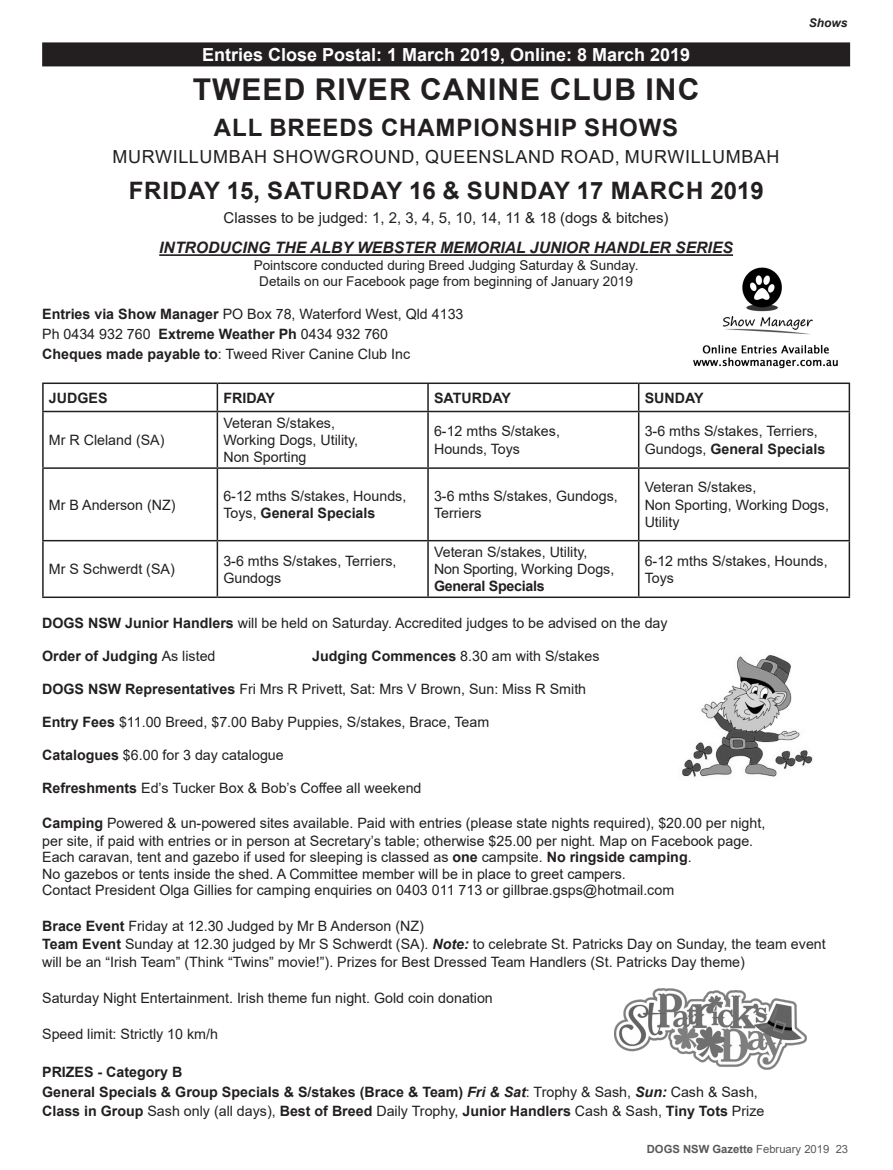
<style>
.page{position:relative;width:893px;height:1170px;background:#fff}
.page>*{position:absolute;margin:0;border:0;box-sizing:border-box;transform-origin:0 0}
._1_Club_Name{font:700 30px "Arial";letter-spacing:.035em;color:#231f20}
._1_Date{font:700 24px "Arial";letter-spacing:.035em;color:#231f20}
._1_Event{font:700 24px "Arial";letter-spacing:.035em;color:#231f20}
._1_Venue{font:18px "Arial";letter-spacing:.035em;color:#231f20}
._1_Entries_Close{font:700 18px "Arial";color:#fff}
._1_Text_copy{font:italic 700 15.75px "Arial";color:#231f20}
._1_Classes{font:15px "Arial";color:#231f20}
._1_Text_copy-2{font:14.25px "Arial";color:#231f20}
._1_Text{font:14.25px/17.1px "Arial";color:#231f20}
._1_Text_copy-3{font:700 14.25px "Arial";color:#231f20}
._1_Text-2{font:700 14.25px "Arial";color:#231f20}
._1_Text-3{font:14.25px/17.1px "Arial";letter-spacing:-.02em;color:#231f20}
._1_Text_copy-4{font:13.5px "Arial";color:#231f20}
.t1{font:italic 700 12px "Arial";color:#231f20}
.t2{font:700 11.25px "Arial";color:#57585a}
.s1{font-weight:700}
.s2{font-weight:400}
.s3{font-weight:700;font-style:italic}
.s4{font-style:italic}
</style>
<div class="page">
<img style="left:693px;top:267px;width:145px;height:101px">
<div style="left:42px;top:42px;width:808px;height:24px;background:#231f20"></div>
<hr style="left:159px;top:254px;width:574px;height:2px;background:#231f20">
<hr style="left:42px;top:382px;width:175px;height:2px;background:#231f20">
<hr style="left:42px;top:384px;width:2px;height:27px;background:#231f20">
<hr style="left:217px;top:382px;width:211px;height:2px;background:#231f20">
<svg style="left:217px;top:384px;width:1px;height:27px"></svg>
<hr style="left:428px;top:382px;width:211px;height:2px;background:#231f20">
<hr style="left:427px;top:384px;width:2px;height:27px;background:#231f20">
<hr style="left:639px;top:382px;width:211px;height:2px;background:#231f20">
<svg style="left:638px;top:384px;width:1px;height:27px"></svg>
<svg style="left:849px;top:384px;width:1px;height:27px"></svg>
<hr style="left:42px;top:411px;width:175px;height:1px;background:#231f20">
<hr style="left:42px;top:412px;width:2px;height:55px;background:#231f20">
<hr style="left:217px;top:411px;width:211px;height:1px;background:#231f20">
<hr style="left:217px;top:412px;width:1px;height:55px;background:#231f20">
<hr style="left:428px;top:411px;width:211px;height:1px;background:#231f20">
<hr style="left:427px;top:412px;width:2px;height:55px;background:#231f20">
<hr style="left:639px;top:411px;width:211px;height:1px;background:#231f20">
<hr style="left:638px;top:412px;width:1px;height:55px;background:#231f20">
<hr style="left:849px;top:412px;width:1px;height:55px;background:#231f20">
<hr style="left:42px;top:467px;width:175px;height:2px;background:#231f20">
<hr style="left:42px;top:469px;width:2px;height:71px;background:#231f20">
<hr style="left:217px;top:467px;width:211px;height:2px;background:#231f20">
<hr style="left:217px;top:469px;width:1px;height:71px;background:#231f20">
<hr style="left:428px;top:467px;width:211px;height:2px;background:#231f20">
<hr style="left:427px;top:469px;width:2px;height:71px;background:#231f20">
<hr style="left:639px;top:467px;width:211px;height:2px;background:#231f20">
<hr style="left:638px;top:469px;width:1px;height:71px;background:#231f20">
<hr style="left:849px;top:469px;width:1px;height:71px;background:#231f20">
<hr style="left:42px;top:540px;width:175px;height:1px;background:#231f20">
<hr style="left:42px;top:541px;width:2px;height:55px;background:#231f20">
<hr style="left:217px;top:540px;width:211px;height:1px;background:#231f20">
<hr style="left:217px;top:541px;width:1px;height:55px;background:#231f20">
<hr style="left:428px;top:540px;width:211px;height:1px;background:#231f20">
<hr style="left:427px;top:541px;width:2px;height:55px;background:#231f20">
<hr style="left:639px;top:540px;width:211px;height:1px;background:#231f20">
<hr style="left:638px;top:541px;width:1px;height:55px;background:#231f20">
<hr style="left:849px;top:541px;width:1px;height:55px;background:#231f20">
<hr style="left:42px;top:596px;width:175px;height:2px;background:#231f20">
<hr style="left:217px;top:596px;width:211px;height:2px;background:#231f20">
<hr style="left:428px;top:596px;width:211px;height:2px;background:#231f20">
<hr style="left:639px;top:596px;width:211px;height:2px;background:#231f20">
<img style="left:682px;top:655px;width:131px;height:122px">
<img style="left:614px;top:988px;width:192px;height:81px">
<p class="t1" style="left:809px;top:15px;width:40px">Shows</p>
<p class="_1_Entries_Close" style="left:202px;top:42px;width:490px">Entries Close Postal: 1 March 2019, Online: 8 March 2019</p>
<p class="_1_Club_Name" style="left:193px;top:69px;width:508px">TWEED RIVER CANINE CLUB INC</p>
<p class="_1_Event" style="left:214px;top:111px;width:466px">ALL BREEDS CHAMPIONSHIP SHOWS</p>
<p class="_1_Venue" style="left:113px;top:145px;width:669px">MURWILLUMBAH SHOWGROUND, QUEENSLAND ROAD, MURWILLUMBAH</p>
<p class="_1_Date" style="left:129px;top:174px;width:637px">FRIDAY 15, SATURDAY 16 &amp; SUNDAY 17 MARCH 2019</p>
<p class="_1_Classes" style="left:224px;top:208px;width:446px">Classes to be judged: 1, 2, 3, 4, 5, 10, 14, 11 &amp; 18 (dogs &amp; bitches)</p>
<p class="_1_Text_copy" style="left:159px;top:237px;width:575px">INTRODUCING THE ALBY WEBSTER MEMORIAL JUNIOR HANDLER SERIES</p>
<p class="_1_Text_copy-4" style="left:254px;top:256px;width:386px">Pointscore conducted during Breed Judging Saturday &amp; Sunday.</p>
<p class="_1_Text_copy-4" style="left:259px;top:272px;width:375px">Details on our Facebook page from beginning of January 2019</p>
<p class="_1_Text_copy-2" style="left:42px;top:304px;width:423px"><span class="s1">Entries via Show Manager</span> PO Box 78, Waterford West, Qld 4133</p>
<p class="_1_Text_copy-2" style="left:42px;top:324px;width:347px">Ph 0434 932 760 <span class="s1">Extreme Weather Ph</span> 0434 932 760</p>
<p class="_1_Text_copy-2" style="left:42px;top:343px;width:369px"><span class="s1">Cheques made payable to</span>: Tweed River Canine Club Inc</p>
<p class="_1_Text-2" style="left:49px;top:387px;width:60px">JUDGES</p>
<p class="_1_Text-2" style="left:223px;top:387px;width:53px">FRIDAY</p>
<p class="_1_Text-2" style="left:434px;top:387px;width:78px">SATURDAY</p>
<p class="_1_Text-2" style="left:645px;top:387px;width:60px">SUNDAY</p>
<p class="_1_Text" style="left:49px;top:431px;width:117px">Mr R Cleland (SA)</p>
<p class="_1_Text" style="left:223px;top:414px;width:113px">Veteran S/stakes,</p>
<p class="_1_Text" style="left:223px;top:431px;width:136px">Working Dogs, Utility,</p>
<p class="_1_Text" style="left:223px;top:448px;width:85px">Non Sporting</p>
<p class="_1_Text" style="left:434px;top:423px;width:127px">6-12 mths S/stakes,</p>
<p class="_1_Text" style="left:434px;top:440px;width:88px">Hounds, Toys</p>
<p class="_1_Text" style="left:645px;top:423px;width:182px">3-6 mths S/stakes, Terriers,<br>Gundogs, <span class="s1">General Specials</span></p>
<p class="_1_Text" style="left:49px;top:496px;width:128px">Mr B Anderson (NZ)</p>
<p class="_1_Text" style="left:223px;top:487px;width:184px">6-12 mths S/stakes, Hounds,</p>
<p class="_1_Text-2" style="left:223px;top:503px;width:154px"><span class="s2">Toys,</span> General Specials</p>
<p class="_1_Text" style="left:434px;top:487px;width:185px">3-6 mths S/stakes, Gundogs,<br>Terriers</p>
<p class="_1_Text" style="left:645px;top:479px;width:113px">Veteran S/stakes,</p>
<p class="_1_Text" style="left:645px;top:496px;width:186px">Non Sporting, Working Dogs,<br>Utility</p>
<p class="_1_Text" style="left:434px;top:543px;width:155px">Veteran S/stakes, Utility,</p>
<p class="_1_Text-3" style="left:434px;top:560px;width:182px">Non Sporting, Working Dogs,<br><span class="s1">General Specials</span></p>
<p class="_1_Text" style="left:645px;top:552px;width:184px">6-12 mths S/stakes, Hounds,<br>Toys</p>
<p class="_1_Text_copy-2" style="left:42px;top:613px;width:627px"><span class="s1">DOGS NSW Junior Handlers</span> will be held on Saturday. Accredited judges to be advised on the day</p>
<p class="_1_Text_copy-3" style="left:42px;top:646px;width:175px">Order of Judging <span class="s2">As listed</span></p>
<p class="_1_Text_copy-2" style="left:312px;top:646px;width:289px"><span class="s1">Judging Commences</span> 8.30 am with S/stakes</p>
<p class="_1_Text_copy-2" style="left:42px;top:679px;width:546px"><span class="s1">DOGS NSW Representatives</span> Fri Mrs R Privett, Sat: Mrs V Brown, Sun: Miss R Smith</p>
<p class="_1_Text_copy-2" style="left:42px;top:712px;width:449px"><span class="s1">Entry Fees</span> $11.00 Breed, $7.00 Baby Puppies, S/stakes, Brace, Team</p>
<p class="_1_Text_copy-2" style="left:42px;top:745px;width:243px"><span class="s1">Catalogues</span> $6.00 for 3 day catalogue</p>
<p class="_1_Text_copy-2" style="left:42px;top:778px;width:381px"><span class="s1">Refreshments</span> Ed’s Tucker Box &amp; Bob’s Coffee all weekend</p>
<p class="_1_Text_copy-2" style="left:42px;top:812px;width:725px"><span class="s1">Camping</span> Powered &amp; un-powered sites available. Paid with entries (please state nights required), $20.00 per night,</p>
<p class="_1_Text_copy-2" style="left:42px;top:830px;width:713px">per site, if paid with entries or in person at Secretary’s table; otherwise $25.00 per night. Map on Facebook page.</p>
<p class="_1_Text_copy-2" style="left:42px;top:847px;width:651px">Each caravan, tent and gazebo if used for sleeping is classed as <span class="s1">one</span> campsite. <span class="s1">No ringside camping</span>.</p>
<p class="_1_Text_copy-2" style="left:42px;top:863px;width:585px">No gazebos or tents inside the shed. A Committee member will be in place to greet campers.</p>
<p class="_1_Text_copy-2" style="left:42px;top:880px;width:634px">Contact President Olga Gillies for camping enquiries on 0403 011 713 or gillbrae.gsps@hotmail.com</p>
<p class="_1_Text_copy-2" style="left:42px;top:916px;width:383px"><span class="s1">Brace Event</span> Friday at 12.30 Judged by Mr B Anderson (NZ)</p>
<p class="_1_Text_copy-2" style="left:42px;top:934px;width:785px"><span class="s1">Team Event</span> Sunday at 12.30 judged by Mr S Schwerdt (SA). <span class="s3">Note:</span> to celebrate St. Patricks Day on Sunday, the team event</p>
<p class="_1_Text_copy-2" style="left:42px;top:952px;width:704px">will be an “Irish Team” (Think “Twins” movie!”). Prizes for Best Dressed Team Handlers (St. Patricks Day theme)</p>
<p class="_1_Text_copy-2" style="left:42px;top:988px;width:452px">Saturday Night Entertainment. Irish theme fun night. Gold coin donation</p>
<p class="_1_Text_copy-2" style="left:42px;top:1024px;width:177px">Speed limit: Strictly 10 km/h</p>
<p class="_1_Text_copy-3" style="left:42px;top:1062px;width:142px">PRIZES - Category B</p>
<p class="_1_Text_copy-3" style="left:42px;top:1081px;width:717px">General Specials &amp; Group Specials &amp; S/stakes (Brace &amp; Team) <span class="s4">Fri &amp; Sat</span><span class="s2">: Trophy &amp; Sash,</span> <span class="s4">Sun:</span> <span class="s2">Cash &amp; Sash,</span></p>
<p class="_1_Text_copy-3" style="left:42px;top:1101px;width:724px">Class in Group <span class="s2">Sash only (all days),</span> Best of Breed <span class="s2">Daily Trophy,</span> Junior Handlers <span class="s2">Cash &amp; Sash,</span> Tiny Tots <span class="s2">Prize</span></p>
<p class="_1_Text" style="left:49px;top:560px;width:127px">Mr S Schwerdt (SA)</p>
<p class="_1_Text" style="left:223px;top:552px;width:175px">3-6 mths S/stakes, Terriers,<br>Gundogs</p>
<p class="t2" style="left:647px;top:1140px;width:203px">DOGS NSW Gazette <span class="s2">February 2019 23</span></p>
</div>
